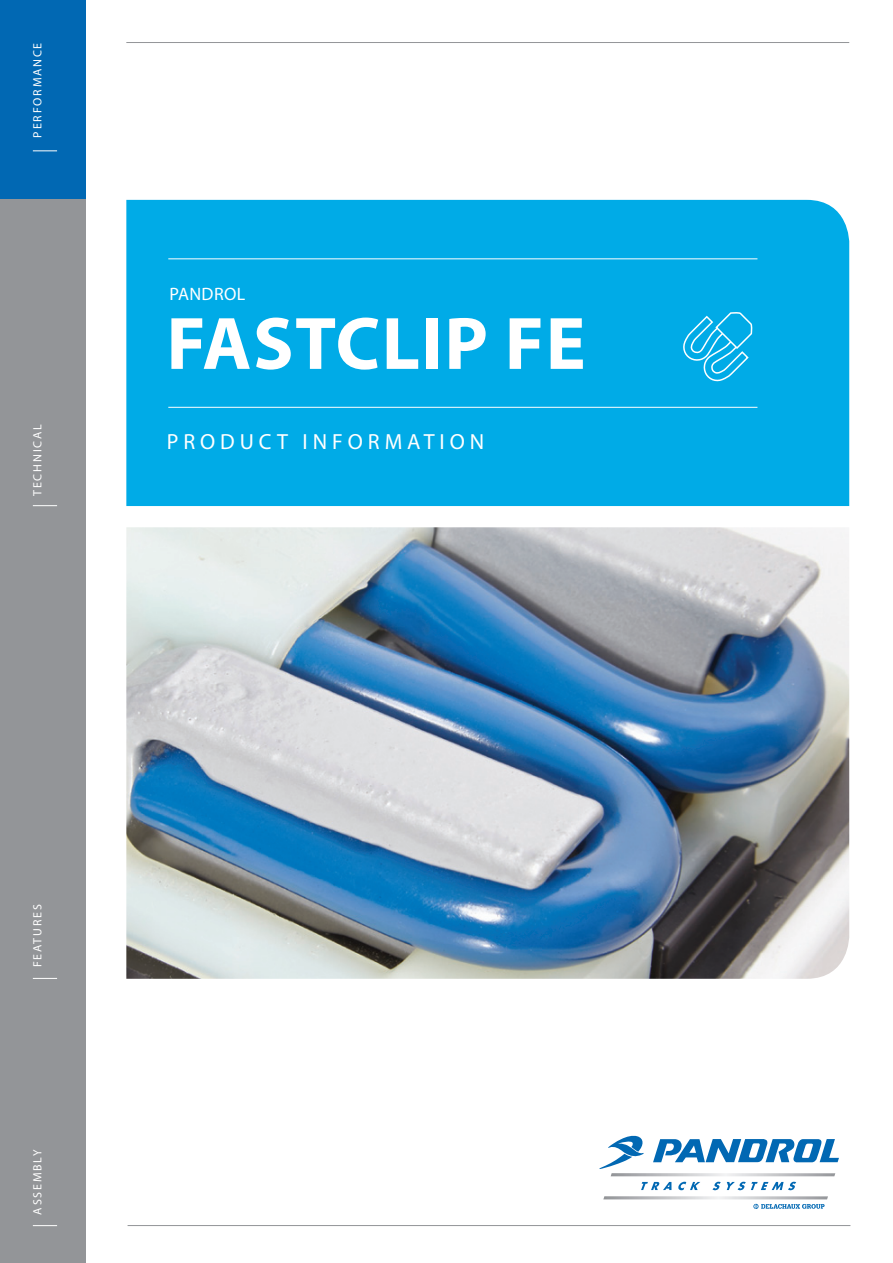
<style>
.page{position:relative;width:893px;height:1263px;background:#fff}
.page>*{position:absolute;margin:0;border:0;box-sizing:border-box;transform-origin:0 0}
.COVER_TITLE{font:700 75px "Myriad Pro";letter-spacing:.02em;color:#fff}
.COVER_SUB{font:21.9px "Myriad Pro";letter-spacing:.225em;color:#fff}
.PANDROL_PRESENTS{font:18px "Myriad Pro";letter-spacing:.02em;color:#fff}
.TAB{font:12px "Myriad Pro";letter-spacing:.15em;color:#fff}
</style>
<div class="page">
<div style="left:126px;top:200px;width:723px;height:306px;background:#00abe7"></div>
<svg style="left:603px;top:1196px;width:225px;height:13px"></svg>
<svg style="left:641px;top:1182px;width:30px;height:8px"></svg>
<svg style="left:678px;top:1182px;width:22px;height:8px"></svg>
<svg style="left:712px;top:1182px;width:9px;height:8px"></svg>
<svg style="left:727px;top:1182px;width:69px;height:8px"></svg>
<svg style="left:599px;top:1136px;width:240px;height:40px"></svg>
<div style="left:0;top:0;width:86px;height:200px;background:#0168b3"></div>
<div style="left:0;top:200px;width:86px;height:1063px;background:#939598"></div>
<svg style="left:33px;top:978px;width:24px;height:1px"></svg>
<svg style="left:33px;top:1225px;width:24px;height:1px"></svg>
<svg style="left:33px;top:505px;width:24px;height:1px"></svg>
<svg style="left:33px;top:150px;width:24px;height:1px"></svg>
<hr style="left:168px;top:258px;width:589px;height:1px;background:#fff">
<hr style="left:168px;top:407px;width:589px;height:1px;background:#fff">
<hr style="left:128px;top:1225px;width:722px;height:1px;background:#939598">
<hr style="left:126px;top:42px;width:723px;height:1px;background:#939598">
<svg style="left:682px;top:311px;width:71px;height:71px;background:#22b6ea"></svg>
<img style="left:126px;top:527px;width:723px;height:452px">
<p class="TAB" style="left:31px;top:138px;width:96px;rotate:-90deg">PERFORMANCE</p>
<p class="TAB" style="left:31px;top:496px;width:73px;rotate:-90deg">TECHNICAL</p>
<p class="PANDROL_PRESENTS" style="left:170px;top:284px;width:77px">PANDROL</p>
<p class="COVER_TITLE" style="left:166px;top:302px;width:421px">FASTCLIP FE</p>
<p class="COVER_SUB" style="left:167px;top:429px;width:319px">PRODUCT INFORMATION</p>
<p class="TAB" style="left:31px;top:967px;width:64px;rotate:-90deg">FEATURES</p>
<p class="TAB" style="left:31px;top:1214px;width:66px;rotate:-90deg">ASSEMBLY</p>
</div>
